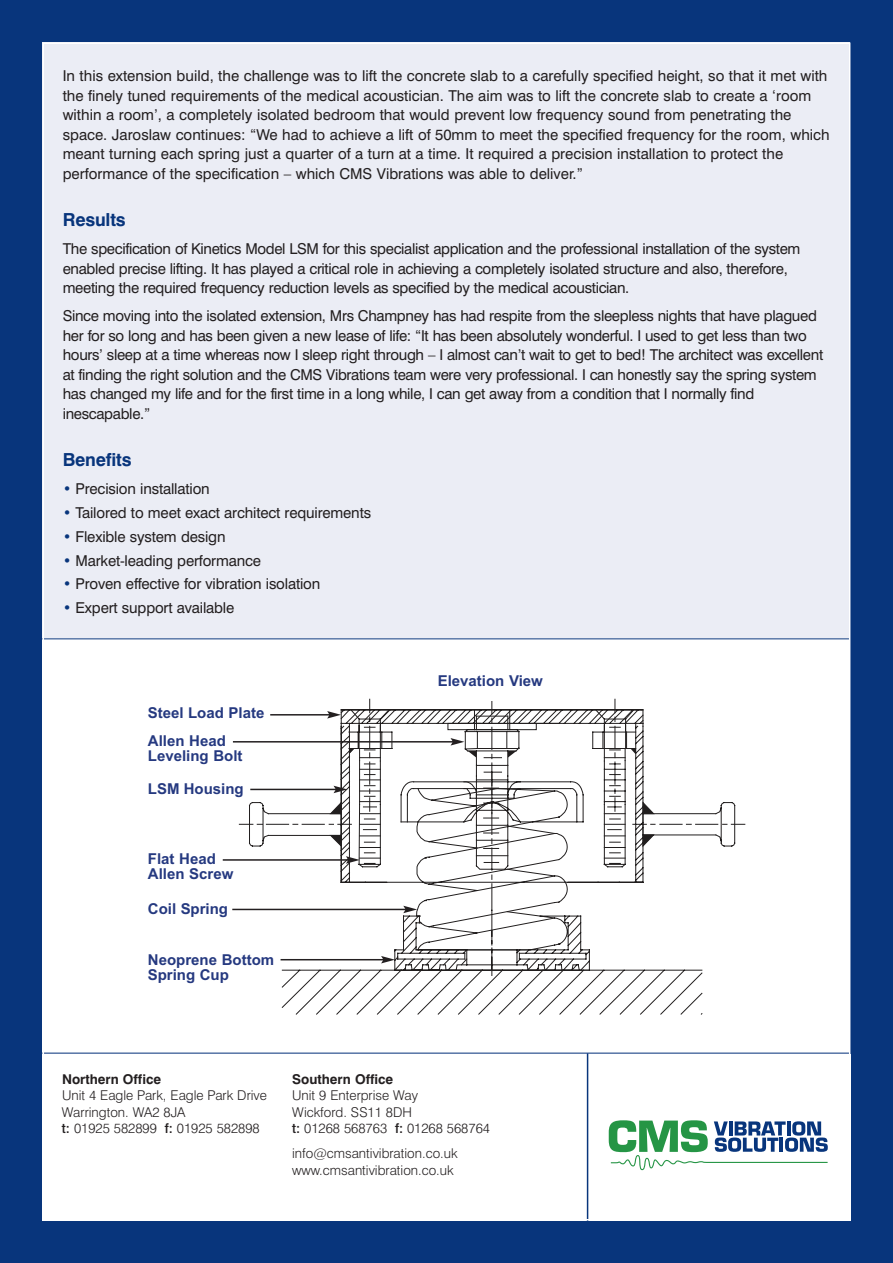
<style>
.page{position:relative;width:893px;height:1263px;background:#08357c}
.page>*{position:absolute;margin:0;border:0;box-sizing:border-box;transform-origin:0 0}
.t1{font:700 18px "Swiss 721 BT";letter-spacing:-.01em;color:#08357c}
.t2{font:15px/19.5px "Swiss 721 BT";letter-spacing:-.02em;color:#231f20}
.t3{font:15px/19.5px "Swiss 721 BT";color:#231f20}
.t4{font:700 15px/15px "Arial";color:#253980}
.t5{font:300 13.5px/16.5px "Swiss 721 BT";color:#231f20}
.t6{font:700 13.5px "Swiss 721 BT";color:#231f20}
.s1{color:#08357c}
.s2{font-weight:500}
</style>
<div class="page">
<div style="left:43px;top:43px;width:807px;height:1177px;background:#ebedf5"></div>
<div style="left:43px;top:638px;width:807px;height:415px;background:#fff"></div>
<svg style="left:268px;top:699px;width:434px;height:315px"></svg>
<svg style="left:359px;top:726px;width:386px;height:250px"></svg>
<div style="left:418px;top:680px;width:144px;height:20px;background:#fff"></div>
<hr style="left:233px;top:741px;width:220px;height:1px;background:#231f20">
<svg style="left:448px;top:699px;width:287px;height:161px"></svg>
<hr style="left:223px;top:859px;width:126px;height:2px;background:#231f20">
<svg style="left:239px;top:709px;width:194px;height:155px"></svg>
<hr style="left:232px;top:909px;width:174px;height:1px;background:#231f20">
<svg style="left:403px;top:906px;width:14px;height:7px"></svg>
<hr style="left:281px;top:959px;width:103px;height:1px;background:#231f20">
<svg style="left:381px;top:956px;width:14px;height:7px"></svg>
<div style="left:588px;top:1054px;width:262px;height:166px;background:#fff"></div>
<svg style="left:609px;top:1120px;width:219px;height:50px"></svg>
<div style="left:43px;top:1054px;width:545px;height:166px;background:#fff"></div>
<hr style="left:36px;top:1053px;width:820px;height:1px;background:#08357c">
<hr style="left:587px;top:1053px;width:1px;height:173px;background:#08357c">
<hr style="left:36px;top:638px;width:820px;height:1px;background:#08357c">
<p class="t3" style="left:63px;top:68px;width:768px">In this extension build, the challenge was to lift the concrete slab to a carefully specified height, so that it met with the finely tuned requirements of the medical acoustician. The aim was to lift the concrete slab to create a ‘room within a room’, a completely isolated bedroom that would prevent low frequency sound from penetrating the space. Jaroslaw continues: “We had to achieve a lift of 50mm to meet the specified frequency for the room, which meant turning each spring just a quarter of a turn at a time. It required a precision installation to protect the performance of the specification – which CMS Vibrations was able to deliver.”</p>
<p class="t1" style="left:63px;top:213px;width:64px">Results</p>
<p class="t2" style="left:63px;top:241px;width:739px">The specification of Kinetics Model LSM for this specialist application and the professional installation of the system enabled precise lifting. It has played a critical role in achieving a completely isolated structure and also, therefore, meeting the required frequency reduction levels as specified by the medical acoustician.</p>
<p class="t2" style="left:63px;top:308px;width:762px">Since moving into the isolated extension, Mrs Champney has had respite from the sleepless nights that have plagued her for so long and has been given a new lease of life: “It has been absolutely wonderful. I used to get less than two hours’ sleep at a time whereas now I sleep right through – I almost can’t wait to get to bed! The architect was excellent at finding the right solution and the CMS Vibrations team were very professional. I can honestly say the spring system has changed my life and for the first time in a long while, I can get away from a condition that I normally find inescapable.”</p>
<p class="t1" style="left:63px;top:453px;width:70px">Benefits</p>
<p class="t2" style="left:63px;top:481px;width:149px"><span class="s1">•</span> Precision installation</p>
<p class="t2" style="left:63px;top:504px;width:310px"><span class="s1">•</span> Tailored to meet exact architect requirements</p>
<p class="t2" style="left:63px;top:528px;width:164px"><span class="s1">•</span> Flexible system design</p>
<p class="t2" style="left:63px;top:552px;width:200px"><span class="s1">•</span> Market-leading performance</p>
<p class="t2" style="left:63px;top:576px;width:259px"><span class="s1">•</span> Proven effective for vibration isolation</p>
<p class="t2" style="left:63px;top:599px;width:173px"><span class="s1">•</span> Expert support available</p>
<p class="t4" style="left:148px;top:699px;width:118px;line-height:27.6px">Steel Load Plate<br>Allen Head</p>
<p class="t4" style="left:148px;top:748px;width:96px">Leveling Bolt</p>
<p class="t4" style="left:148px;top:781px;width:97px">LSM Housing</p>
<p class="t4" style="left:148px;top:851px;width:87px">Flat Head<br>Allen Screw</p>
<p class="t4" style="left:148px;top:901px;width:82px">Coil Spring</p>
<p class="t4" style="left:148px;top:952px;width:128px">Neoprene Bottom<br>Spring Cup</p>
<p class="t4" style="left:438px;top:674px;width:107px">Elevation View</p>
<p class="t6" style="left:62px;top:1074px;width:101px">Northern Office</p>
<p class="t5" style="left:62px;top:1088px;width:206px">Unit 4 Eagle Park, Eagle Park Drive<br>Warrington. WA2 8JA<br><span class="s2">t:</span> 01925 582899 <span class="s2">f:</span> 01925 582898</p>
<p class="t6" style="left:292px;top:1074px;width:103px">Southern Office</p>
<p class="t5" style="left:292px;top:1088px;width:199px">Unit 9 Enterprise Way<br>Wickford. SS11 8DH<br><span class="s2">t:</span> 01268 568763 <span class="s2">f:</span> 01268 568764</p>
<p class="t5" style="left:292px;top:1146px;width:167px">info@cmsantivibration.co.uk www.cmsantivibration.co.uk</p>
</div>
